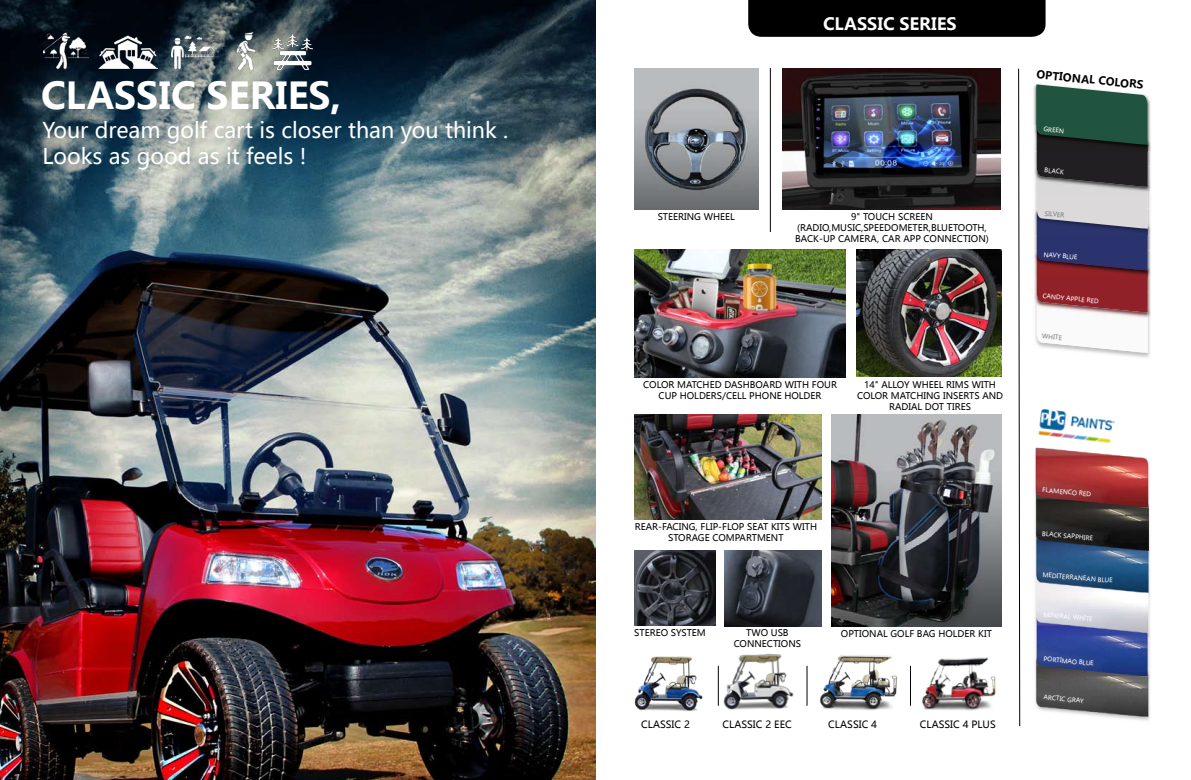
<style>
.page{position:relative;width:1191px;height:780px;background:#fff}
.page>*{position:absolute;margin:0;border:0;box-sizing:border-box;transform-origin:0 0}
.t1{font:700 36.7px "Microsoft Ya Hei UI";color:#fff}
.t2{font:21.4px/25.7px "Microsoft Ya Hei UI";color:#fff}
.t3{font:700 16.9px "Microsoft Ya Hei UI";color:#fff}
.t4{font:700 10.9px "Microsoft Ya Hei UI";color:#000}
.t5{font:9.9px "Microsoft Ya Hei UI";color:#000}
.t6{font:9.1px/10.9px "Microsoft Ya Hei UI";color:#000;text-align:center}
.t7{font:6.2px "Microsoft Ya Hei UI";color:#fff}
.t8{font:6.2px "Microsoft Ya Hei UI";color:#7d7d7d}
</style>
<div class="page">
<img style="left:0;top:0;width:595px;height:780px">
<svg style="left:1018px;top:68px;width:2px;height:659px"></svg>
<hr style="left:770px;top:68px;width:1px;height:164px;background:#000">
<hr style="left:806px;top:665px;width:1px;height:40px;background:#000">
<hr style="left:910px;top:665px;width:1px;height:40px;background:#000">
<img style="left:634px;top:250px;width:212px;height:127px">
<img style="left:783px;top:68px;width:217px;height:142px">
<img style="left:634px;top:550px;width:81px;height:75px">
<img style="left:634px;top:414px;width:187px;height:105px">
<img style="left:1038px;top:409px;width:77px;height:34px">
<img style="left:831px;top:414px;width:170px;height:212px">
<img style="left:724px;top:550px;width:97px;height:76px">
<img style="left:856px;top:249px;width:145px;height:128px">
<div style="left:748px;top:0;width:297px;height:37px;background:#000"></div>
<img style="left:98px;top:22px;width:59px;height:59px">
<img style="left:171px;top:28px;width:47px;height:47px">
<img style="left:44px;top:28px;width:45px;height:45px">
<img style="left:227px;top:32px;width:37px;height:37px">
<img style="left:273px;top:34px;width:39px;height:36px">
<img style="left:634px;top:656px;width:69px;height:55px">
<img style="left:820px;top:655px;width:78px;height:55px">
<img style="left:718px;top:653px;width:76px;height:57px">
<img style="left:922px;top:657px;width:74px;height:54px">
<img style="left:1035px;top:686px;width:115px;height:35px">
<img style="left:1035px;top:642px;width:115px;height:44px">
<img style="left:1035px;top:598px;width:115px;height:44px">
<img style="left:1035px;top:568px;width:115px;height:30px">
<img style="left:1035px;top:512px;width:115px;height:56px">
<img style="left:1035px;top:447px;width:115px;height:65px">
<img style="left:1033px;top:84px;width:118px;height:274px">
<img style="left:1033px;top:292px;width:118px;height:27px">
<img style="left:1033px;top:250px;width:118px;height:27px">
<img style="left:1033px;top:208px;width:118px;height:27px">
<img style="left:1033px;top:167px;width:118px;height:27px">
<img style="left:1033px;top:125px;width:118px;height:26px">
<svg style="left:1036px;top:84px;width:111px;height:269px"></svg>
<img style="left:634px;top:68px;width:124px;height:141px">
<h1 class="t1" style="left:41px;top:70px;width:302px">CLASSIC SERIES,</h1>
<h2 class="t2" style="left:43px;top:117px;width:467px">Your dream golf cart is closer than you think .<br>Looks as good as it feels !</h2>
<h3 class="t3" style="left:823px;top:12px;width:135px">CLASSIC SERIES</h3>
<p class="t6" style="left:657px;top:211px;width:79px">STEERING WHEEL</p>
<p class="t6" style="left:795px;top:211px;width:195px">9" TOUCH SCREEN (RADIO,MUSIC,SPEEDOMETER,BLUETOOTH,<br>BACK-UP CAMERA, CAR APP CONNECTION)</p>
<p class="t6" style="left:643px;top:378px;width:195px">COLOR MATCHED DASHBOARD WITH FOUR<br>CUP HOLDERS/CELL PHONE HOLDER</p>
<p class="t6" style="left:857px;top:378px;width:148px">14" ALLOY WHEEL RIMS WITH<br>COLOR MATCHING INSERTS AND<br>RADIAL DOT TIRES</p>
<p class="t6" style="left:635px;top:521px;width:184px">REAR-FACING, FLIP-FLOP SEAT KITS WITH<br>STORAGE COMPARTMENT</p>
<p class="t6" style="left:634px;top:627px;width:73px">STEREO SYSTEM</p>
<p class="t6" style="left:746px;top:627px;width:44px">TWO USB</p>
<p class="t6" style="left:841px;top:628px;width:152px">OPTIONAL GOLF BAG HOLDER KIT</p>
<p class="t6" style="left:733px;top:638px;width:69px">CONNECTIONS</p>
<p class="t5" style="left:641px;top:717px;width:50px">CLASSIC 2</p>
<p class="t5" style="left:722px;top:717px;width:71px">CLASSIC 2 EEC</p>
<p class="t5" style="left:828px;top:717px;width:50px">CLASSIC 4</p>
<p class="t5" style="left:919px;top:717px;width:78px">CLASSIC 4 PLUS</p>
<p class="t4" style="left:1037px;top:66px;width:109px;rotate:6deg">OPTIONAL COLORS</p>
<p class="t7" style="left:1044px;top:125px;width:22px;rotate:5deg">GREEN</p>
<p class="t7" style="left:1045px;top:166px;width:21px;rotate:6deg">BLACK</p>
<p class="t8" style="left:1045px;top:209px;width:21px;rotate:5deg">SILVER</p>
<p class="t7" style="left:1044px;top:250px;width:35px;rotate:5deg">NAVY BLUE</p>
<p class="t7" style="left:1043px;top:291px;width:58px;rotate:6deg">CANDY APPLE RED</p>
<p class="t8" style="left:1042px;top:331px;width:21px;rotate:5deg">WHITE</p>
<p class="t7" style="left:1042px;top:485px;width:50px;rotate:5deg">FLAMENCO RED</p>
<p class="t7" style="left:1042px;top:529px;width:53px;rotate:5deg">BLACK SAPPHIRE</p>
<p class="t7" style="left:1043px;top:570px;width:72px;rotate:5deg">MEDITERRANEAN BLUE</p>
<p class="t7" style="left:1043px;top:610px;width:51px;rotate:5deg">MINERAL WHITE</p>
<p class="t7" style="left:1044px;top:654px;width:52px;rotate:5deg">PORTIMAO BLUE</p>
<p class="t7" style="left:1044px;top:693px;width:42px;rotate:5deg">ARCTIC GRAY</p>
</div>
